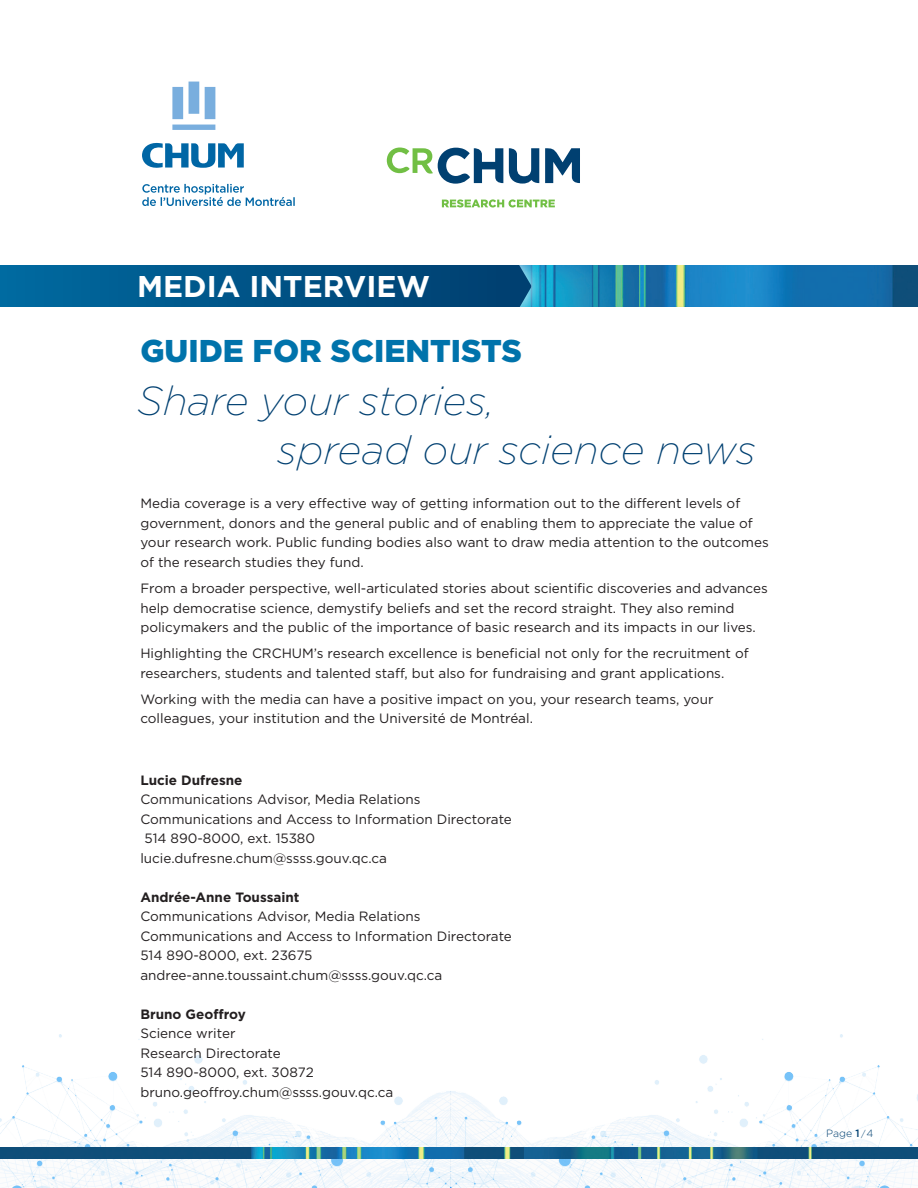
<style>
.page{position:relative;width:918px;height:1188px;background:#fff}
.page>*{position:absolute;margin:0;border:0;box-sizing:border-box;transform-origin:0 0}
.t1{font:italic 200 40.5px/48.6px "Gotham";color:#004071}
.t2{font:900 31.5px "Gotham";color:#0073ab}
.t3{font:700 30px "Gotham";color:#fff}
.t4{font:13.5px/19.5px "Gotham";color:#231f20}
.t5{font:700 13.5px "Gotham";color:#231f20}
.t6{font:300 10.5px "Gotham";color:#004071}
.s1{font-weight:500}
.s2{font-size:9px}
</style>
<div class="page">
<img style="left:549px;top:265px;width:369px;height:42px">
<svg style="left:0;top:265px;width:531px;height:42px;background:#005487"></svg>
<svg style="left:172px;top:82px;width:43px;height:48px"></svg>
<svg style="left:142px;top:142px;width:102px;height:26px"></svg>
<svg style="left:142px;top:184px;width:153px;height:22px"></svg>
<img style="left:0;top:1034px;width:918px;height:154px">
<img style="left:0;top:1148px;width:525px;height:10px">
<img style="left:525px;top:1148px;width:393px;height:10px">
<svg style="left:509px;top:148px;width:30px;height:36px"></svg>
<svg style="left:545px;top:148px;width:35px;height:35px"></svg>
<svg style="left:387px;top:148px;width:116px;height:36px"></svg>
<svg style="left:442px;top:199px;width:113px;height:9px"></svg>
<h3 class="t3" style="left:137px;top:266px;width:295px">MEDIA INTERVIEW</h3>
<h2 class="t2" style="left:140px;top:329px;width:383px">GUIDE FOR SCIENTISTS</h2>
<h1 class="t1" style="left:277px;top:376px;width:480px;text-indent:-140px">Share your stories,<br>spread our science news</h1>
<p class="t4" style="left:140px;top:493px;width:630px">Media coverage is a very effective way of getting information out to the different levels of government, donors and the general public and of enabling them to appreciate the value of your research work. Public funding bodies also want to draw media attention to the outcomes of the research studies they fund.</p>
<p class="t4" style="left:140px;top:578px;width:629px">From a broader perspective, well-articulated stories about scientific discoveries and advances help democratise science, demystify beliefs and set the record straight. They also remind policymakers and the public of the importance of basic research and its impacts in our lives.</p>
<p class="t4" style="left:140px;top:643px;width:610px">Highlighting the CRCHUM’s research excellence is beneficial not only for the recruitment of researchers, students and talented staff, but also for fundraising and grant applications.</p>
<p class="t4" style="left:140px;top:689px;width:575px">Working with the media can have a positive impact on you, your research teams, your colleagues, your institution and the Université de Montréal.</p>
<p class="t5" style="left:140px;top:771px;width:104px">Lucie Dufresne</p>
<p class="t4" style="left:140px;top:790px;width:373px">Communications Advisor, Media Relations Communications and Access to Information Directorate 514 890-8000, ext. 15380 lucie.dufresne.chum@ssss.gouv.qc.ca</p>
<p class="t5" style="left:140px;top:888px;width:161px">Andrée-Anne Toussaint</p>
<p class="t4" style="left:140px;top:907px;width:373px">Communications Advisor, Media Relations Communications and Access to Information Directorate 514 890-8000, ext. 23675 andree-anne.toussaint.chum@ssss.gouv.qc.ca</p>
<p class="t5" style="left:140px;top:1005px;width:107px">Bruno Geoffroy</p>
<p class="t4" style="left:140px;top:1024px;width:254px">Science writer<br>Research Directorate<br>514 890-8000, ext. 30872 bruno.geoffroy.chum@ssss.gouv.qc.ca</p>
<p class="t6" style="left:826px;top:1127px;width:49px">Page <span class="s1">1</span> <span class="s2">/</span> 4</p>
</div>
